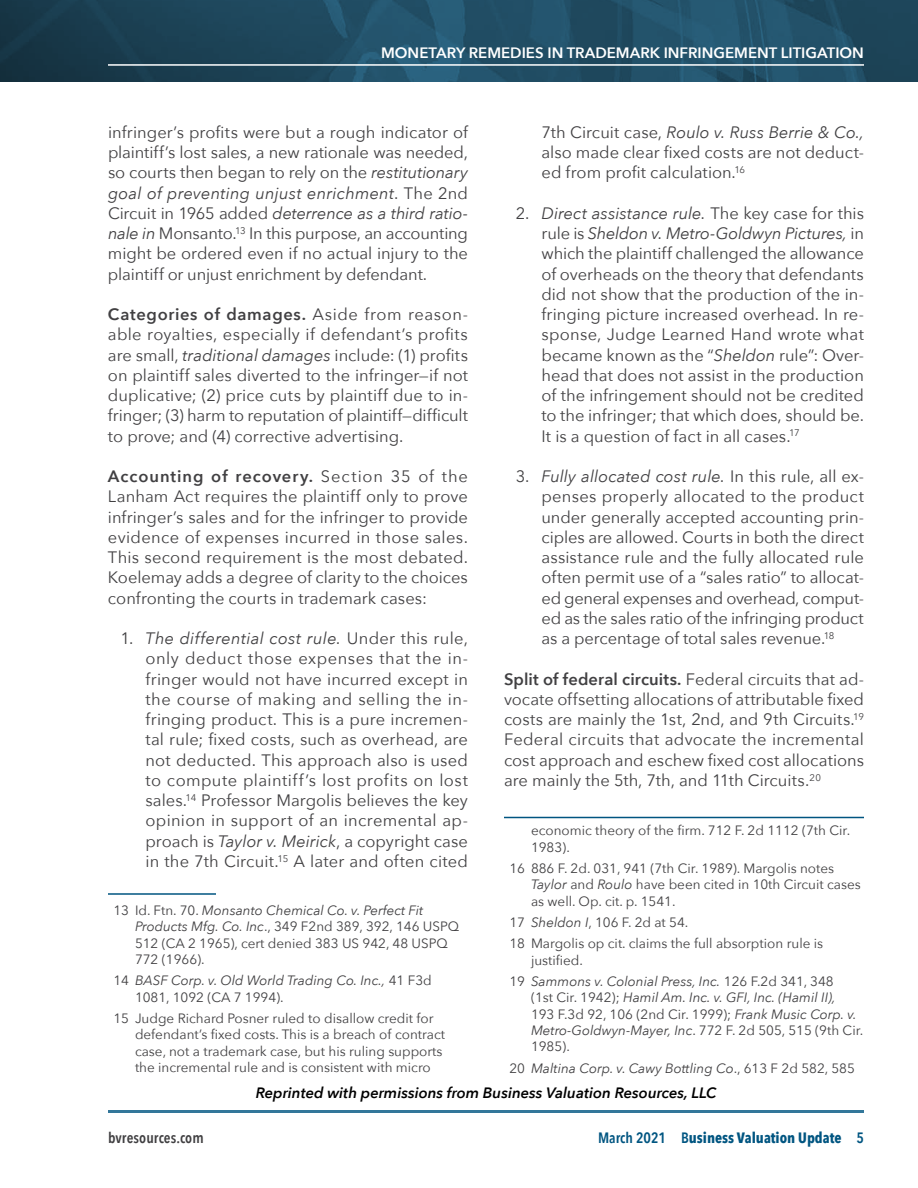
<style>
.page{position:relative;width:918px;height:1188px;background:#fff}
.page>*{position:absolute;margin:0;border:0;box-sizing:border-box;transform-origin:0 0}
.t1{font:16.5px/20.2px "Avenir Next";color:#414042;text-align:justify}
.t2{font:italic 600 15px "Avenir Next";color:#000}
.t3{font:600 15px "Avenir Next";color:#fff}
.t4{font:700 15px "Avenir Next Condensed";color:#005581}
.t5{font:600 15px "Avenir Next Condensed";letter-spacing:.005em;color:#414042}
.t6{font:13.5px/16.5px "Avenir Next";color:#414042}
.t7{font:italic 13.5px/16.5px "Avenir Next";color:#414042}
.s1{font-style:italic}
.s2{font-weight:600}
.s3{font-style:normal}
</style>
<div class="page">
<svg style="left:0;top:0;width:918px;height:82px;background:#1f495f"></svg>
<hr style="left:108px;top:1110px;width:756px;height:3px;background:#33779a">
<hr style="left:108px;top:64px;width:756px;height:2px;background:#fff">
<hr style="left:108px;top:893px;width:108px;height:2px;background:#005581">
<hr style="left:504px;top:817px;width:360px;height:1px;background:#005581">
<p class="t3" style="left:381px;top:40px;width:484px">Monetary Rem edies I n Trademark I nfringem ent Litigation</p>
<p class="t1" style="left:108px;top:121px;width:362px">infringer’s profits were but a rough indicator of plaintiff’s lost sales, a new rationale was needed, so courts then began to rely on the <span class="s1">restitutionary goal of preventing unjust enrichment</span>. The 2nd Circuit in 1965 added <span class="s1">deterrence as a third ratio&shy;nale in</span> Monsanto.<sup>13</sup> In this purpose, an accounting might be ordered even if no actual injury to the plaintiff or unjust enrichment by defendant.</p>
<p class="t1" style="left:108px;top:304px;width:362px"><span class="s2">Categories of damages.</span> Aside from reason&shy;able royalties, especially if defendant’s profits are small, <span class="s1">traditional damages</span> include: (1) profits on plaintiff sales diverted to the infringer—if not duplicative; (2) price cuts by plaintiff due to in&shy;fringer; (3) harm to reputation of plaintiff—difficult to prove; and (4) corrective advertising.</p>
<p class="t1" style="left:108px;top:466px;width:362px"><span class="s2">Accounting of recovery.</span> Section 35 of the Lanham Act requires the plaintiff only to prove infringer’s sales and for the infringer to provide evidence of expenses incurred in those sales.<br>This second requirement is the most debated.<br>Koelemay adds a degree of clarity to the choices confronting the courts in trademark cases:</p>
<p class="t1" style="left:145px;top:628px;width:324px;text-indent:-25px">1. <span class="s1">The differential cost rule.</span> Under this rule, only deduct those expenses that the in&shy;fringer would not have incurred except in the course of making and selling the in&shy;fringing product. This is a pure incremen&shy;tal rule; fixed costs, such as overhead, are not deducted. This approach also is used to compute plaintiff’s lost profits on lost sales.<sup>14</sup> Professor Margolis believes the key opinion in support of an incremental ap&shy;proach is <span class="s1">Taylor v. Meirick</span>, a copyright case in the 7th Circuit.<sup>15</sup> A later and often cited</p>
<p class="t6" style="left:135px;top:901px;width:326px;text-indent:-22px">13 Id. Ftn. 70. <span class="s1">Monsanto Chemical Co. v. Perfect Fit Products Mfg. Co. Inc</span>., 349 F2nd 389, 392, 146 USPQ 512 (CA 2 1965), cert denied 383 US 942, 48 USPQ 772 (1966).</p>
<p class="t7" style="left:135px;top:972px;width:298px;text-indent:-22px"><span class="s3">14</span> BASF Corp. v. Old World Trading Co. Inc., <span class="s3">41 F3d<br>1081, 1092 (CA 7 1994).</span></p>
<p class="t6" style="left:135px;top:1009px;width:312px;text-indent:-22px">15 Judge Richard Posner ruled to disallow credit for defendant’s fixed costs. This is a breach of contract case, not a trademark case, but his ruling supports the incremental rule and is consistent with micro</p>
<p class="t1" style="left:541px;top:121px;width:324px">7th Circuit case, <span class="s1">Roulo v. Russ Berrie &amp; Co., </span>also made clear fixed costs are not deduct&shy;ed from profit calculation.<sup>16</sup></p>
<p class="t1" style="left:541px;top:202px;width:324px;text-indent:-26px">2. <span class="s1">Direct assistance rule.</span> The key case for this rule is <span class="s1">Sheldon v. Metro-Goldwyn Pictures,</span> in which the plaintiff challenged the allowance of overheads on the theory that defendants did not show that the production of the in&shy;fringing picture increased overhead. In re&shy;sponse, Judge Learned Hand wrote what became known as the “<span class="s1">Sheldon</span> rule”: Over&shy;head that does not assist in the production of the infringement should not be credited to the infringer; that which does, should be.<br>It is a question of fact in all cases.<sup>17</sup></p>
<p class="t1" style="left:541px;top:466px;width:324px;text-indent:-26px">3. <span class="s1">Fully allocated cost rule.</span> In this rule, all ex&shy;penses properly allocated to the product under generally accepted accounting prin&shy;ciples are allowed. Courts in both the direct assistance rule and the fully allocated rule often permit use of a “sales ratio” to allocat&shy;ed general expenses and overhead, comput&shy;ed as the sales ratio of the infringing product as a percentage of total sales revenue.<sup>18</sup></p>
<p class="t1" style="left:504px;top:668px;width:362px"><span class="s2">Split of federal circuits.</span> Federal circuits that ad&shy;vocate offsetting allocations of attributable fixed costs are mainly the 1st, 2nd, and 9th Circuits.<sup>19<br></sup>Federal circuits that advocate the incremental cost approach and eschew fixed cost allocations are mainly the 5th, 7th, and 11th Circuits.<sup>20</sup></p>
<p class="t6" style="left:531px;top:822px;width:321px">economic theory of the firm. 712 F. 2d 1112 (7th Cir.<br>1983).</p>
<p class="t6" style="left:531px;top:859px;width:331px;text-indent:-22px">16 886 F. 2d. 031, 941 (7th Cir. 1989). Margolis notes<br><span class="s1">Taylor</span> and <span class="s1">Roulo</span> have been cited in 10th Circuit cases as well. Op. cit. p. 1541.</p>
<p class="t6" style="left:509px;top:911px;width:315px;line-height:21px">17 <span class="s1">Sheldon I</span>, 106 F. 2d at 54.<br>18 Margolis op cit. claims the full absorption rule is</p>
<p class="t7" style="left:509px;top:949px;width:326px;line-height:21px;text-indent:22px"><span class="s3">justified.<br>19</span> Sammons v. Colonial Press, Inc. <span class="s3">126 F.2d 341, 348</span></p>
<p class="t7" style="left:531px;top:988px;width:334px"><span class="s3">(1st Cir. 1942);</span> Hamil Am. Inc. v. GFI, Inc. (Hamil II),<br><span class="s3">193 F.3d 92, 106 (2nd Cir. 1999);</span> Frank Music Corp. v.<br>Metro-Goldwyn-Mayer, Inc<span class="s3">. 772 F. 2d 505, 515 (9th Cir.<br>1985).</span></p>
<p class="t7" style="left:509px;top:1059px;width:347px"><span class="s3">20</span> Maltina Corp. v. Cawy Bottling Co<span class="s3">., 613 F 2d 582, 585</span></p>
<p class="t2" style="left:256px;top:1080px;width:462px">Reprinted with permissions from Business Valuation Resources, LLC</p>
<p class="t5" style="left:108px;top:1125px;width:97px">bvresources.com</p>
<p class="t4" style="left:598px;top:1129px;width:267px"><span class="s2">March 2021 B</span>usiness Valuation Update <span class="s2">5</span></p>
</div>
